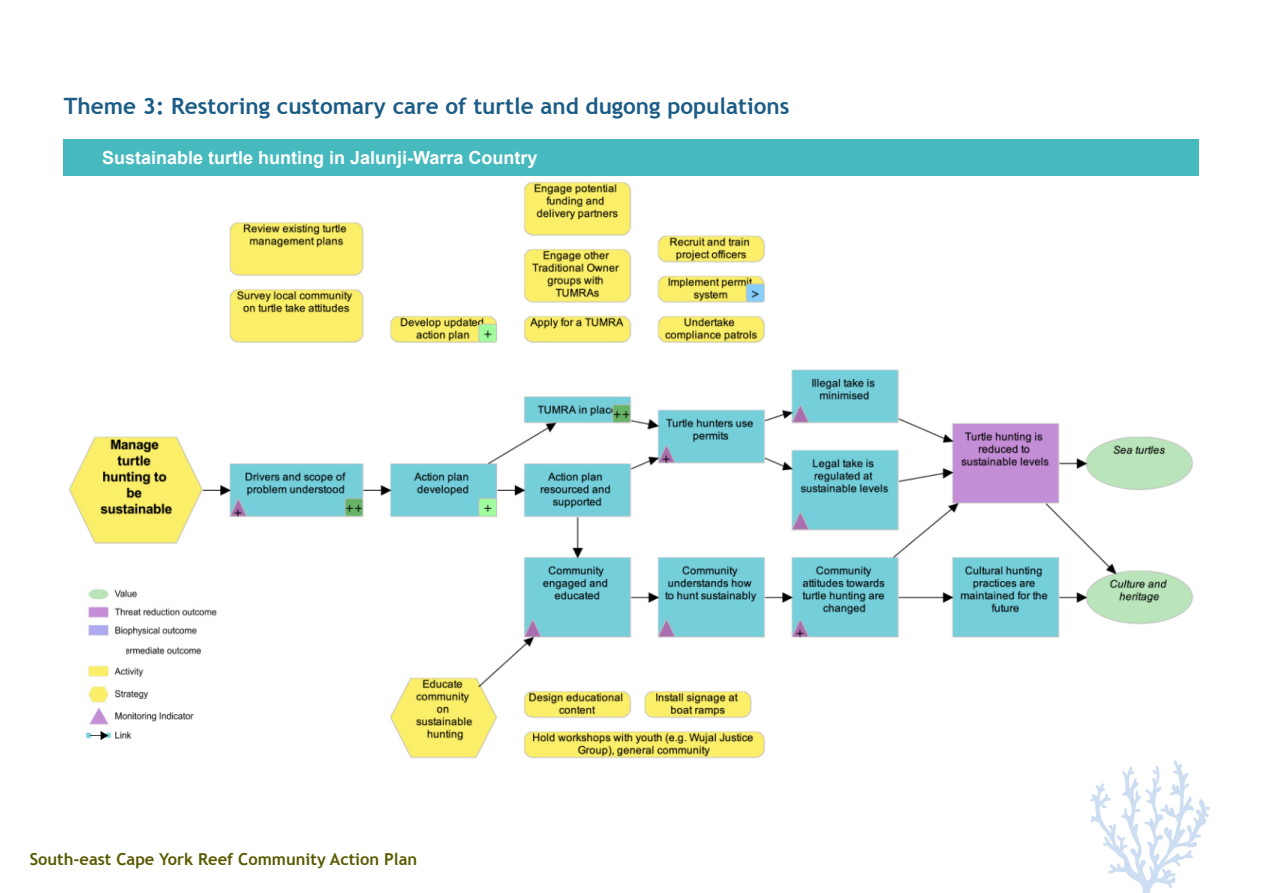
<style>
.page{position:relative;width:1263px;height:893px;background:#fff}
.page>*{position:absolute;margin:0;border:0;box-sizing:border-box;transform-origin:0 0}
.t1{font:700 22.5px "Trebuchet MS";color:#1b5c86}
.t2{font:700 18px "Arial";color:#fff}
.t3{font:700 16.5px "Trebuchet MS";color:#595900}
</style>
<div class="page">
<img style="left:69px;top:182px;width:1125px;height:577px">
<img style="left:85px;top:566px;width:133px;height:193px">
<svg style="left:1090px;top:760px;width:120px;height:133px"></svg>
<div style="left:86px;top:639px;width:40px;height:20px;background:#fff"></div>
<svg style="left:90px;top:731px;width:18px;height:9px"></svg>
<div style="left:64px;top:139px;width:1135px;height:37px;background:#46babe"></div>
<p class="t1" style="left:64px;top:98px;width:727px">Theme 3: Restoring customary care of turtle and dugong populations</p>
<p class="t2" style="left:102px;top:151px;width:437px">Sustainable turtle hunting in Jalunji-Warra Country</p>
<p class="t3" style="left:30px;top:853px;width:389px">South-east Cape York Reef Community Action Plan</p>
</div>
